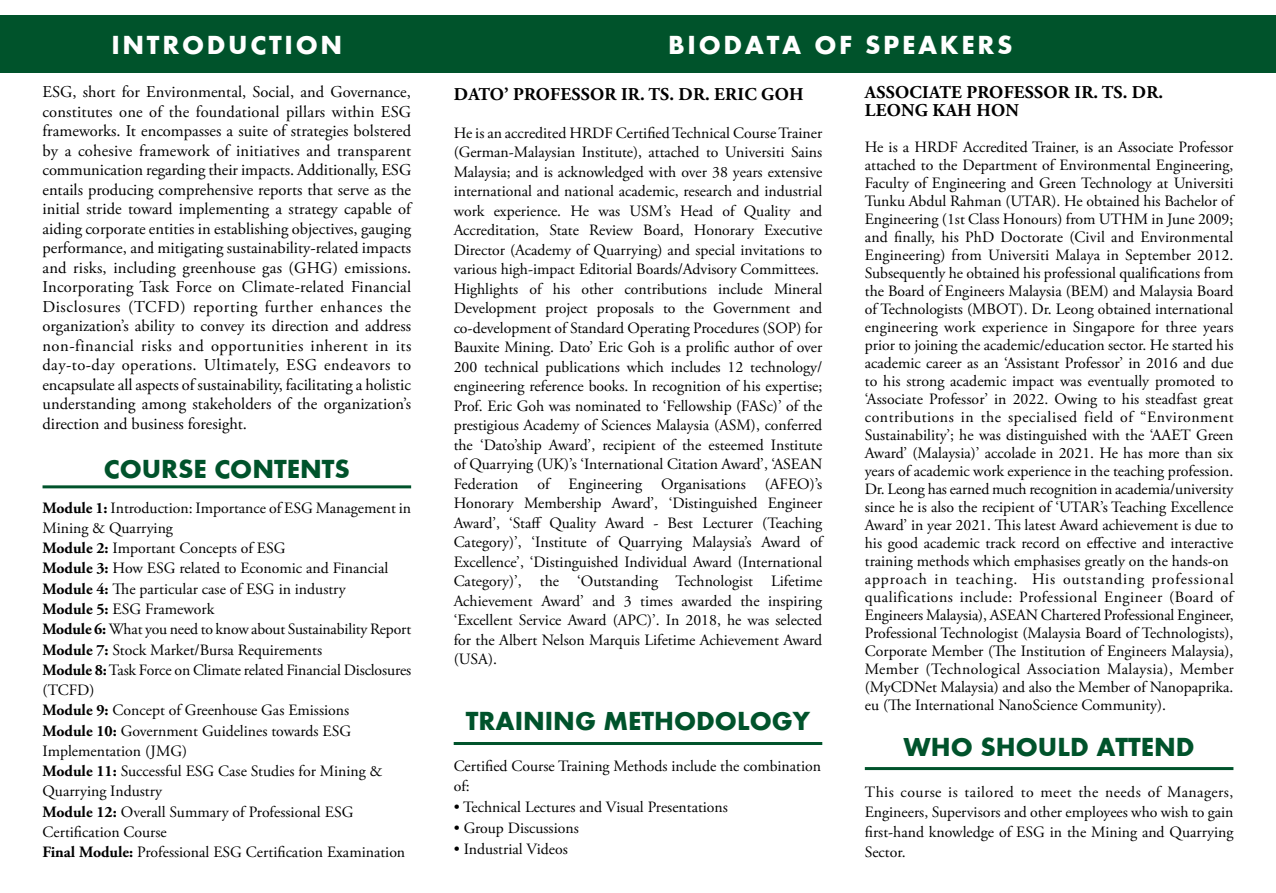
<style>
.page{position:relative;width:1276px;height:893px;background:#fff}
.page>*{position:absolute;margin:0;border:0;box-sizing:border-box;transform-origin:0 0}
.t1{font:700 27px "Futura";color:#00532b}
.t2{font:700 27px "Futura";letter-spacing:.1em;color:#fff}
.t3{font:700 18px/18px "Adobe Garamond Pro";letter-spacing:.015em;color:#000}
.t4{font:16.5px/19.5px "Adobe Garamond Pro";color:#000;text-align:justify}
.t5{font:15.75px/18px "Adobe Garamond Pro";color:#000}
.s1{font-weight:700}
</style>
<div class="page">
<div style="left:0;top:15px;width:1276px;height:57px;background:#00532b"></div>
<hr style="left:43px;top:485px;width:368px;height:3px;background:#00532b">
<hr style="left:454px;top:742px;width:368px;height:3px;background:#00532b">
<hr style="left:865px;top:767px;width:368px;height:3px;background:#00532b">
<h1 class="t2" style="left:111px;top:33px;width:232px">INTRODUCTION</h1>
<h1 class="t2" style="left:668px;top:33px;width:346px">BIODATA OF SPEAKERS</h1>
<p class="t3" style="left:865px;top:84px;width:300px">ASSOCIATE PROFESSOR IR. TS. DR.<br>LEONG KAH HON</p>
<p class="t5" style="left:865px;top:139px;width:370px">He is a HRDF Accredited Trainer, is an Associate Professor attached to the Department of Environmental Engineering, Faculty of Engineering and Green Technology at Universiti Tunku Abdul Rahman (UTAR). He obtained his Bachelor of Engineering (1st Class Honours) from UTHM in June 2009; and finally, his PhD Doctorate (Civil and Environmental Engineering) from Universiti Malaya in September 2012.<br>Subsequently he obtained his professional qualifications from the Board of Engineers Malaysia (BEM) and Malaysia Board of Technologists (MBOT). Dr. Leong obtained international engineering work experience in Singapore for three years prior to joining the academic/education sector. He started his academic career as an ‘Assistant Professor’ in 2016 and due to his strong academic impact was eventually promoted to ‘Associate Professor’ in 2022. Owing to his steadfast great contributions in the specialised field of “Environment Sustainability’; he was distinguished with the ‘AAET Green Award’ (Malaysia)’ accolade in 2021. He has more than six years of academic work experience in the teaching profession.<br>Dr. Leong has earned much recognition in academia/university since he is also the recipient of ‘UTAR’s Teaching Excellence Award’ in year 2021. This latest Award achievement is due to his good academic track record on effective and interactive training methods which emphasises greatly on the hands-on approach in teaching. His outstanding professional qualifications include: Professional Engineer (Board of Engineers Malaysia), ASEAN Chartered Professional Engineer, Professional Technologist (Malaysia Board of Technologists), Corporate Member (The Institution of Engineers Malaysia), Member (Technological Association Malaysia), Member (MyCDNet Malaysia) and also the Member of Nanopaprika. eu (The International NanoScience Community).</p>
<p class="t4" style="left:42px;top:83px;width:370px">ESG, short for Environmental, Social, and Governance, constitutes one of the foundational pillars within ESG frameworks. It encompasses a suite of strategies bolstered by a cohesive framework of initiatives and transparent communication regarding their impacts. Additionally, ESG entails producing comprehensive reports that serve as the initial stride toward implementing a strategy capable of aiding corporate entities in establishing objectives, gauging performance, and mitigating sustainability-related impacts and risks, including greenhouse gas (GHG) emissions.<br>Incorporating Task Force on Climate-related Financial Disclosures (TCFD) reporting further enhances the organization’s ability to convey its direction and address non-financial risks and opportunities inherent in its day-to-day operations. Ultimately, ESG endeavors to encapsulate all aspects of sustainability, facilitating a holistic understanding among stakeholders of the organization’s direction and business foresight.</p>
<p class="t3" style="left:454px;top:86px;width:351px">DATO’ PROFESSOR IR. TS. DR. ERIC GOH</p>
<p class="t5" style="left:454px;top:124px;width:370px;line-height:19.5px">He is an accredited HRDF Certified Technical Course Trainer (German-Malaysian Institute), attached to Universiti Sains Malaysia; and is acknowledged with over 38 years extensive international and national academic, research and industrial work experience. He was USM’s Head of Quality and Accreditation, State Review Board, Honorary Executive Director (Academy of Quarrying) and special invitations to various high-impact Editorial Boards/Advisory Committees.<br>Highlights of his other contributions include Mineral Development project proposals to the Government and co-development of Standard Operating Procedures (SOP) for Bauxite Mining. Dato’ Eric Goh is a prolific author of over 200 technical publications which includes 12 technology/ engineering reference books. In recognition of his expertise; Prof. Eric Goh was nominated to ‘Fellowship (FASc)’ of the prestigious Academy of Sciences Malaysia (ASM), conferred the ‘Dato’ship Award’, recipient of the esteemed Institute of Quarrying (UK)’s ‘International Citation Award’, ‘ASEAN Federation of Engineering Organisations (AFEO)’s Honorary Membership Award’, ‘Distinguished Engineer Award’, ‘Staff Quality Award - Best Lecturer (Teaching Category)’, ‘Institute of Quarrying Malaysia’s Award of Excellence’, ‘Distinguished Individual Award (International Category)’, the ‘Outstanding Technologist Lifetime Achievement Award’ and 3 times awarded the inspiring ‘Excellent Service Award (APC)’. In 2018, he was selected for the Albert Nelson Marquis Lifetime Achievement Award (USA).</p>
<h1 class="t1" style="left:104px;top:457px;width:248px">COURSE CONTENTS</h1>
<p class="t5" style="left:43px;top:498px;width:370px;line-height:20.2px"><span class="s1">Module 1:</span> Introduction: Importance of ESG Management in Mining &amp; Quarrying<br><span class="s1">Module 2:</span> Important Concepts of ESG<br><span class="s1">Module 3:</span> How ESG related to Economic and Financial <span class="s1">Module 4:</span> The particular case of ESG in industry<br><span class="s1">Module 5:</span> ESG Framework<br><span class="s1">Module 6:</span> What you need to know about Sustainability Report <span class="s1">Module 7:</span> Stock Market/Bursa Requirements<br><span class="s1">Module 8:</span> Task Force on Climate related Financial Disclosures (TCFD)<br><span class="s1">Module 9:</span> Concept of Greenhouse Gas Emissions<br><span class="s1">Module 10:</span> Government Guidelines towards ESG Implementation (JMG)<br><span class="s1">Module 11:</span> Successful ESG Case Studies for Mining &amp; Quarrying Industry<br><span class="s1">Module 12:</span> Overall Summary of Professional ESG Certification Course<br><span class="s1">Final Module:</span> Professional ESG Certification Examination</p>
<h1 class="t1" style="left:466px;top:709px;width:346px">TRAINING METHODOLOGY</h1>
<p class="t5" style="left:454px;top:756px;width:369px;line-height:20.2px">Certified Course Training Methods include the combination of:</p>
<p class="t5" style="left:454px;top:798px;width:276px">• Technical Lectures and Visual Presentations</p>
<p class="t5" style="left:454px;top:819px;width:127px">• Group Discussions</p>
<p class="t5" style="left:454px;top:840px;width:116px">• Industrial Videos</p>
<h1 class="t1" style="left:903px;top:735px;width:293px">WHO SHOULD ATTEND</h1>
<p class="t5" style="left:865px;top:782px;width:370px;line-height:20.2px;text-align:justify">This course is tailored to meet the needs of Managers, Engineers, Supervisors and other employees who wish to gain first-hand knowledge of ESG in the Mining and Quarrying Sector.</p>
</div>
